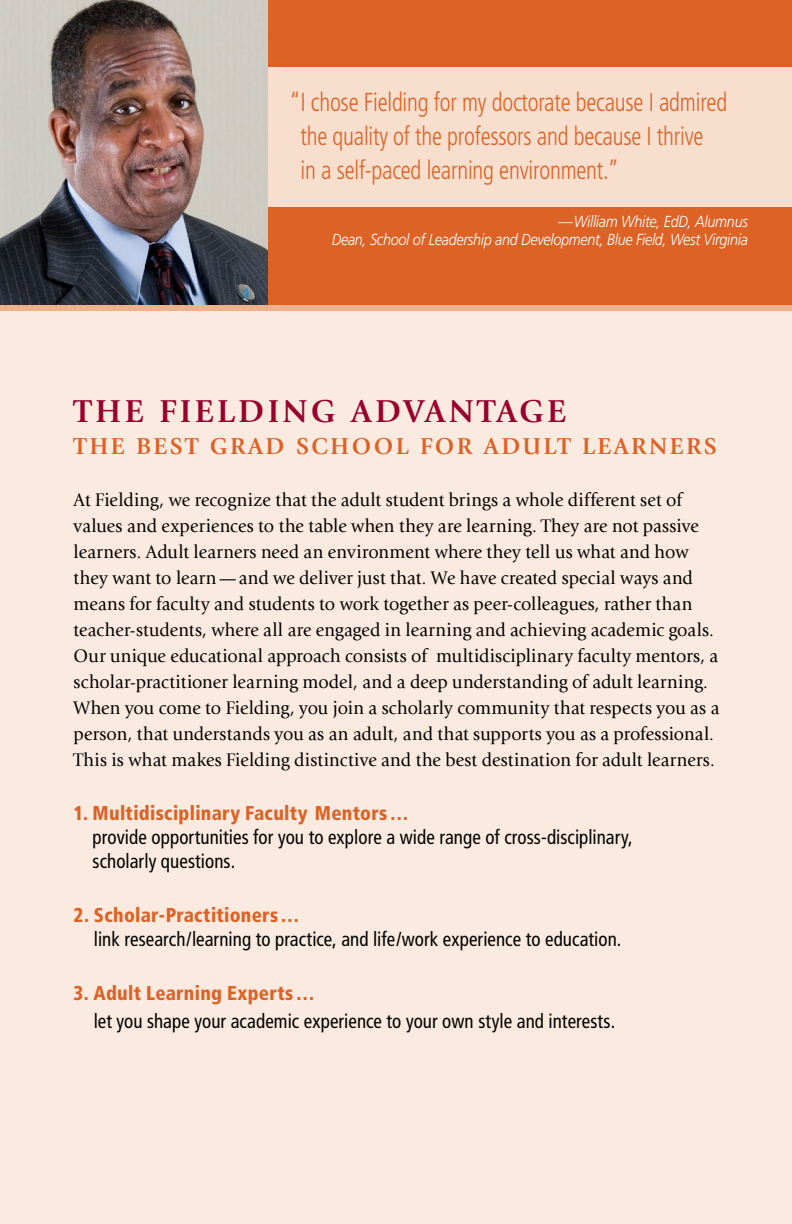
<style>
.page{position:relative;width:792px;height:1224px;background:#faeadf}
.page>*{position:absolute;margin:0;border:0;box-sizing:border-box;transform-origin:0 0}
.t1{font:700 33px "Giovanni Std";letter-spacing:.1em;color:#98002e}
.Body_text{font:300 condensed 26px/34px "Frutiger";letter-spacing:-.01em;color:#dc6226;scale:.9 1}
.t2{font:700 24px "Giovanni Std";letter-spacing:.1em;color:#dc6226}
.t3{font:condensed 20px/24px "Frutiger";letter-spacing:.005em;color:#000;scale:.95 1}
.t4{font:19px/26px "Giovanni Std";letter-spacing:.005em;color:#000;scale:.95 1}
.Body_text-2{font:italic 300 16px/17.2px "Frutiger LT Std";letter-spacing:-.02em;color:#fff;text-align:right;scale:.9 1}
.s1{font-weight:900;color:#dc6226}
</style>
<div class="page">
<div style="left:2px;top:0;width:790px;height:306px;background:#dc6226"></div>
<div style="left:2px;top:67px;width:790px;height:140px;background:#f7decd"></div>
<img style="left:0;top:0;width:268px;height:305px">
<div style="left:0;top:305px;width:792px;height:6px;background:#edb18b"></div>
<p class="Body_text" style="left:301px;top:85px;width:476px;text-indent:-11px">“I chose Fielding for my doctorate because I admired the quality of the professors and because I thrive<br>in a self-paced learning environment.”</p>
<p class="Body_text-2" style="left:332px;top:213px;width:464px">—William White, EdD, Alumnus<br>Dean, School of Leadership and Development, Blue Field, West Virginia</p>
<p class="t1" style="left:74px;top:392px;width:494px">THE FIELDING ADVANTAGE</p>
<p class="t2" style="left:74px;top:432px;width:645px">THE BEST GRAD SCHOOL FOR ADULT LEARNERS</p>
<p class="t4" style="left:74px;top:487px;width:681px">At Fielding, we recognize that the adult student brings a whole different set of values and experiences to the table when they are learning. They are not passive learners. Adult learners need an environment where they tell us what and how they want to learn—and we deliver just that. We have created special ways and means for faculty and students to work together as peer-colleagues, rather than teacher-students, where all are engaged in learning and achieving academic goals.<br>Our unique educational approach consists of multidisciplinary faculty mentors, a scholar-practitioner learning model, and a deep understanding of adult learning.<br>When you come to Fielding, you join a scholarly community that respects you as a person, that understands you as an adult, and that supports you as a professional.<br>This is what makes Fielding distinctive and the best destination for adult learners.</p>
<p class="t3" style="left:93px;top:801px;width:570px;text-indent:-19px"><span class="s1">1. Multidisciplinary Faculty Mentors…<br></span>provide opportunities for you to explore a wide range of cross-disciplinary, scholarly questions.</p>
<p class="t3" style="left:94px;top:903px;width:557px;text-indent:-20px"><span class="s1">2. Scholar-Practitioners…<br></span>link research/learning to practice, and life/work experience to education.</p>
<p class="t3" style="left:94px;top:979px;width:551px;line-height:28px;text-indent:-20px"><span class="s1">3. Adult Learning Experts…<br></span>let you shape your academic experience to your own style and interests.</p>
</div>
